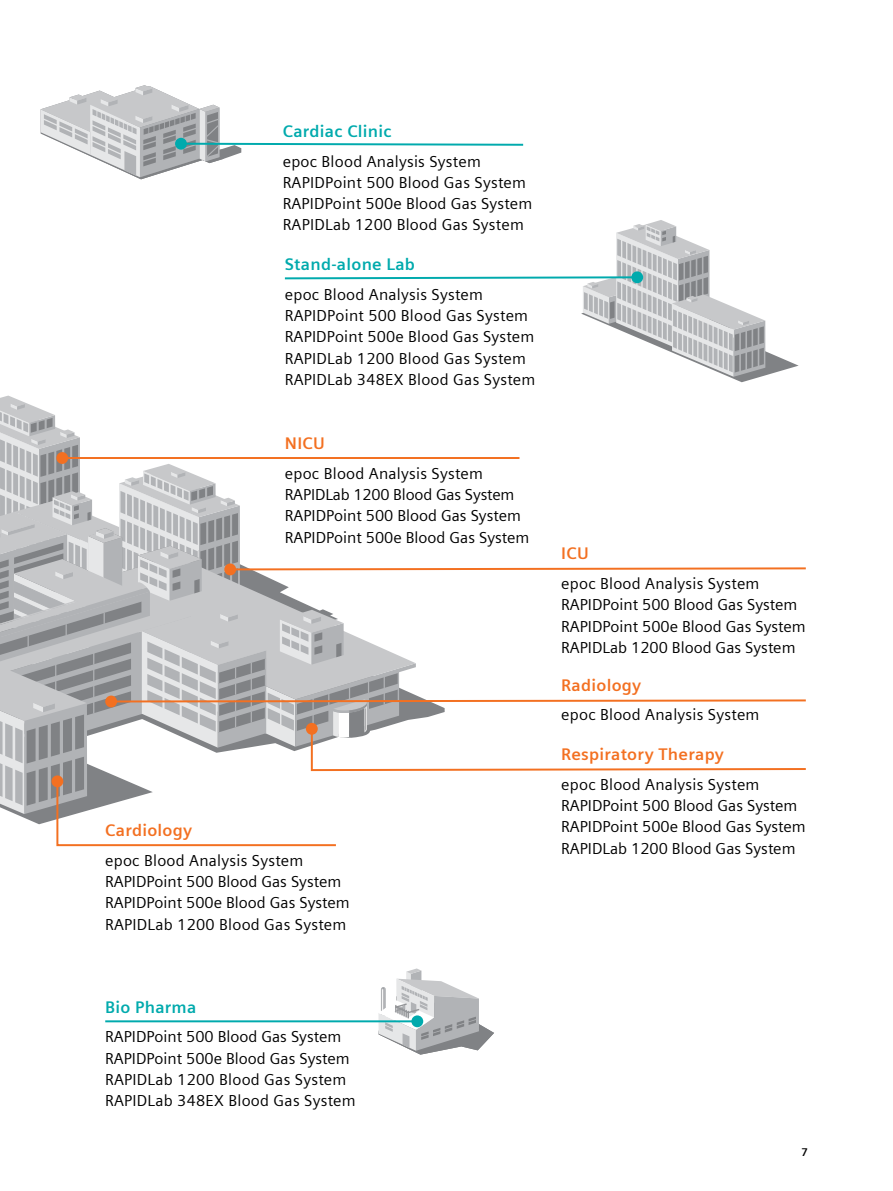
<style>
.page{position:relative;width:893px;height:1191px;background:#fff}
.page>*{position:absolute;margin:0;border:0;box-sizing:border-box;transform-origin:0 0}
.t1{font:700 16.95px "Siemens Sans";letter-spacing:.015em;color:#f37021}
.t2{font:700 16.95px "Siemens Sans";letter-spacing:.015em;color:#00aaad}
.t3{font:15.9px/21.3px "Siemens Sans";letter-spacing:.01em;color:#000}
.t4{font:700 11.25px "Siemens Sans";color:#000}
</style>
<div class="page">
<svg style="left:378px;top:968px;width:116px;height:86px"></svg>
<svg style="left:41px;top:85px;width:483px;height:94px"></svg>
<div style="left:175px;top:138px;width:12px;height:12px;background:#00aaad;border-radius:50%"></div>
<svg style="left:0;top:395px;width:806px;height:452px"></svg>
<div style="left:51px;top:775px;width:12px;height:12px;background:#f37021;border-radius:50%"></div>
<svg style="left:284px;top:220px;width:515px;height:162px"></svg>
<div style="left:631px;top:271px;width:12px;height:12px;background:#00aaad;border-radius:50%"></div>
<hr style="left:105px;top:1020px;width:312px;height:2px;background:#00aaad">
<div style="left:411px;top:1015px;width:12px;height:12px;background:#00aaad;border-radius:50%"></div>
<p class="t2" style="left:283px;top:118px;width:110px">Cardiac Clinic</p>
<p class="t3" style="left:283px;top:149px;width:251px">epoc Blood Analysis System<br>RAPIDPoint 500 Blood Gas System<br>RAPIDPoint 500e Blood Gas System<br>RAPIDLab 1200 Blood Gas System</p>
<p class="t2" style="left:285px;top:251px;width:132px">Stand-alone Lab</p>
<p class="t3" style="left:285px;top:282px;width:252px">epoc Blood Analysis System<br>RAPIDPoint 500 Blood Gas System<br>RAPIDPoint 500e Blood Gas System<br>RAPIDLab 1200 Blood Gas System<br>RAPIDLab 348EX Blood Gas System</p>
<p class="t1" style="left:285px;top:430px;width:41px">NICU</p>
<p class="t3" style="left:285px;top:461px;width:246px">epoc Blood Analysis System<br>RAPIDLab 1200 Blood Gas System<br>RAPIDPoint 500 Blood Gas System<br>RAPIDPoint 500e Blood Gas System</p>
<p class="t1" style="left:105px;top:817px;width:88px">Cardiology</p>
<p class="t3" style="left:105px;top:848px;width:246px">epoc Blood Analysis System<br>RAPIDPoint 500 Blood Gas System<br>RAPIDPoint 500e Blood Gas System<br>RAPIDLab 1200 Blood Gas System</p>
<p class="t2" style="left:105px;top:993px;width:93px">Bio Pharma</p>
<p class="t3" style="left:105px;top:1025px;width:252px">RAPIDPoint 500 Blood Gas System<br>RAPIDPoint 500e Blood Gas System<br>RAPIDLab 1200 Blood Gas System<br>RAPIDLab 348EX Blood Gas System</p>
<p class="t1" style="left:561px;top:540px;width:29px">ICU</p>
<p class="t3" style="left:561px;top:572px;width:246px">epoc Blood Analysis System<br>RAPIDPoint 500 Blood Gas System<br>RAPIDPoint 500e Blood Gas System<br>RAPIDLab 1200 Blood Gas System</p>
<p class="t1" style="left:561px;top:672px;width:82px">Radiology</p>
<p class="t3" style="left:561px;top:703px;width:200px">epoc Blood Analysis System</p>
<p class="t1" style="left:561px;top:741px;width:164px">Respiratory Therapy</p>
<p class="t3" style="left:561px;top:772px;width:246px">epoc Blood Analysis System<br>RAPIDPoint 500 Blood Gas System<br>RAPIDPoint 500e Blood Gas System<br>RAPIDLab 1200 Blood Gas System</p>
<p class="t4" style="left:801px;top:1144px;width:8px">7</p>
</div>
